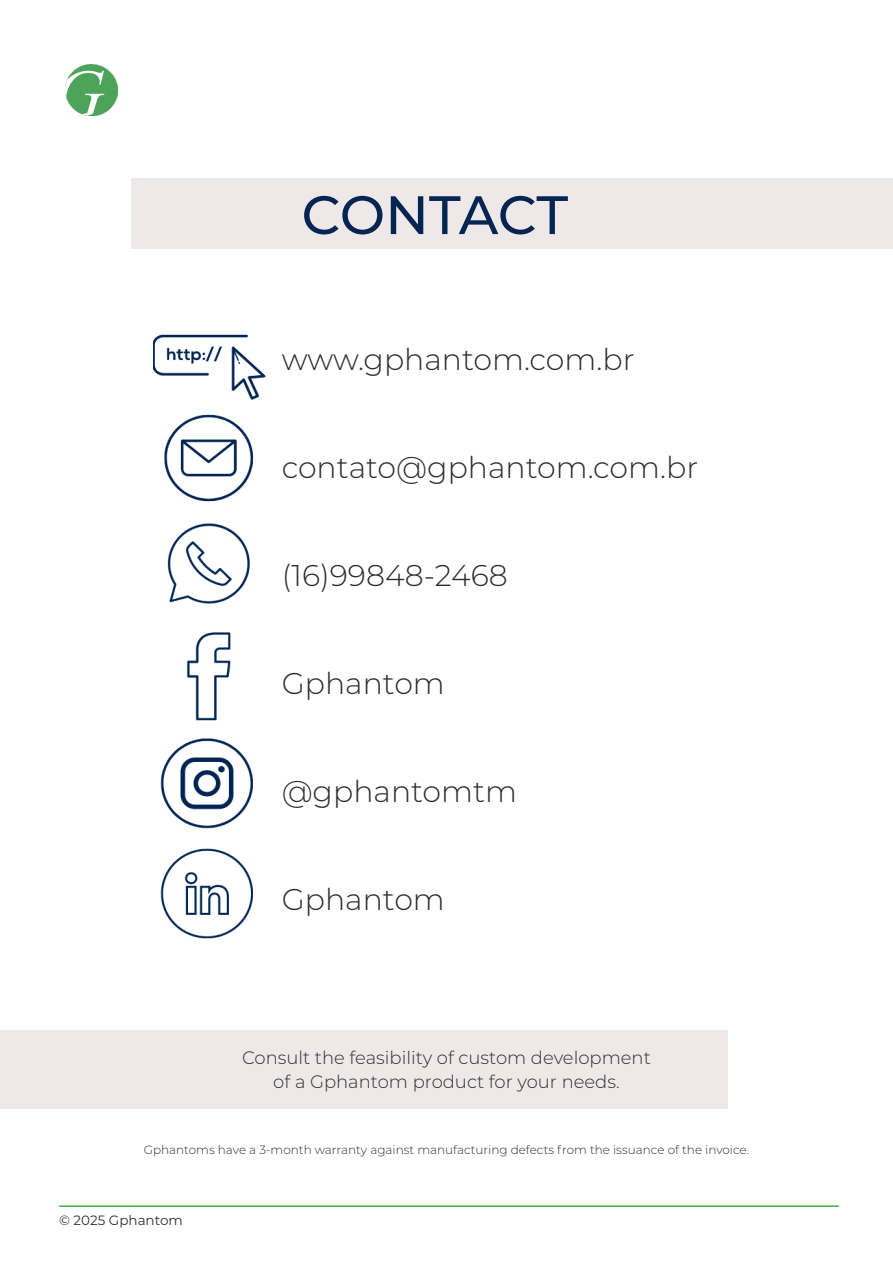
<style>
.page{position:relative;width:893px;height:1263px;background:#fff}
.page>*{position:absolute;margin:0;border:0;box-sizing:border-box;transform-origin:0 0}
.t1{font:500 54px "Montserrat";letter-spacing:-.01em;color:#042552}
.t2{font:300 30px "Montserrat";color:#2c2e31}
.t3{font:300 18px "Montserrat";color:#2c2e31}
.t4{font:13.5px "Montserrat";color:#342f36}
.t5{font:300 12px "Montserrat";color:#2c2e31}
</style>
<div class="page">
<div style="left:132px;top:178px;width:761px;height:71px;background:#eee9e8"></div>
<div style="left:0;top:1031px;width:727px;height:78px;background:#eee9e8"></div>
<img style="left:153px;top:334px;width:113px;height:605px">
<hr style="left:59px;top:1205px;width:780px;height:2px;background:#40ae49">
<img style="left:66px;top:65px;width:52px;height:50px">
<p class="t1" style="left:301px;top:177px;width:268px">CONTACT</p>
<p class="t2" style="left:282px;top:339px;width:354px">www.gphantom.com.br</p>
<p class="t2" style="left:282px;top:447px;width:418px">contato@gphantom.com.br</p>
<p class="t2" style="left:282px;top:555px;width:228px">(16)99848-2468</p>
<p class="t2" style="left:282px;top:663px;width:165px">Gphantom</p>
<p class="t2" style="left:282px;top:771px;width:237px">@gphantomtm</p>
<p class="t2" style="left:282px;top:879px;width:165px">Gphantom</p>
<p class="t3" style="left:242px;top:1045px;width:410px">Consult the feasibility of custom development</p>
<p class="t3" style="left:273px;top:1069px;width:348px">of a Gphantom product for your needs.</p>
<p class="t5" style="left:144px;top:1142px;width:607px">Gphantoms have a 3-month warranty against manufacturing defects from the issuance of the invoice.</p>
<p class="t4" style="left:59px;top:1211px;width:125px">© 2025 Gphantom</p>
</div>
